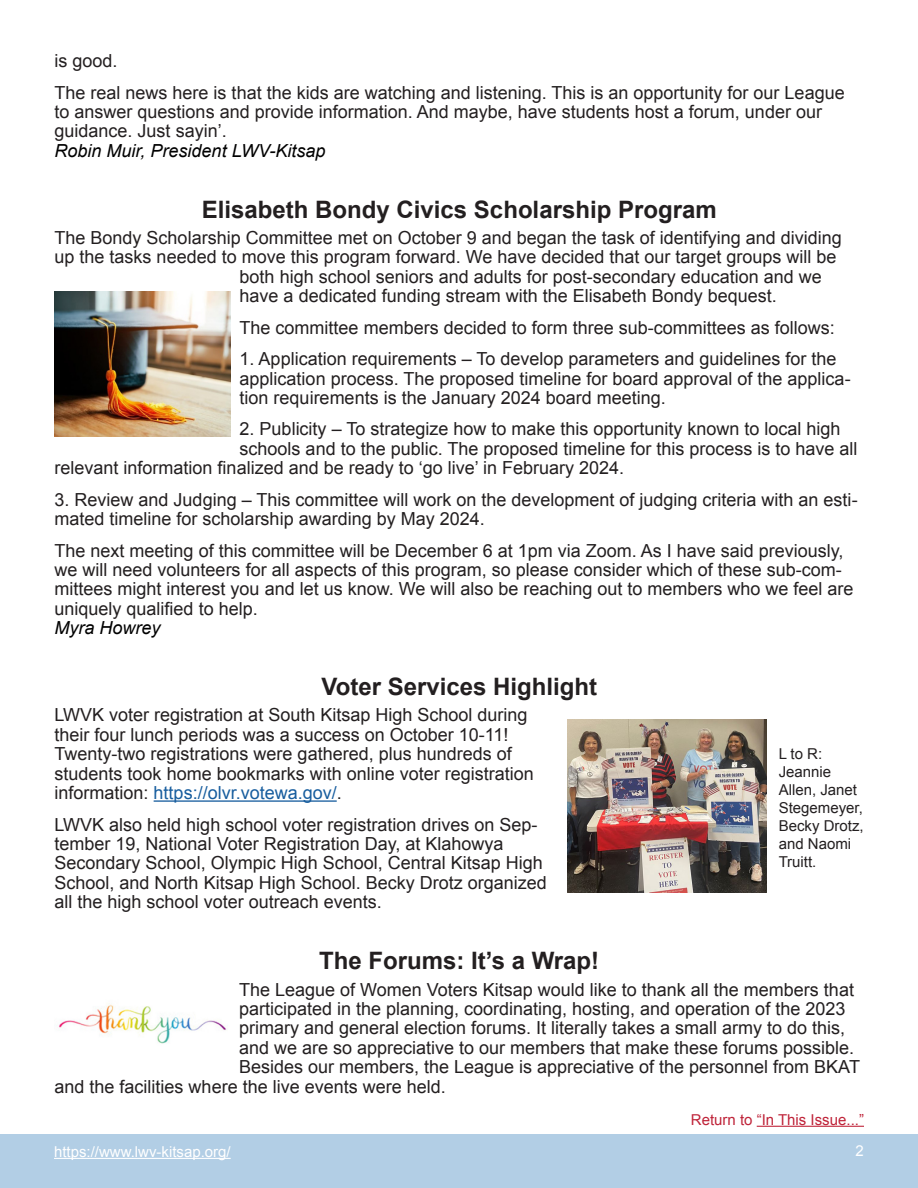
<style>
.page{position:relative;width:918px;height:1188px;background:#fff}
.page>*{position:absolute;margin:0;border:0;box-sizing:border-box;transform-origin:0 0}
.Headline_-_Level_1{font:700 24px "Arial";color:#231f20}
.Main_Text{font:18px/19.5px "Arial";color:#231f20}
.t1{font:15px/18px "Arial";color:#231f20}
.t2{font:15px "Arial";color:#fff}
.Return_to_Front_Page{font:15px "Arial";color:#bf2339}
.s1{font-style:italic;color:#000}
.s2{color:#175d9e}
</style>
<div class="page">
<div style="left:0;top:1134px;width:918px;height:54px;background:#b2cee5"></div>
<hr style="left:54px;top:1158px;width:177px;height:1px;background:#fff">
<hr style="left:154px;top:800px;width:183px;height:2px;background:#175d9e">
<hr style="left:757px;top:1126px;width:107px;height:1px;background:#bf2339">
<img style="left:55px;top:292px;width:176px;height:144px">
<img style="left:568px;top:720px;width:199px;height:173px">
<img style="left:59px;top:1004px;width:168px;height:40px">
<p class="Main_Text" style="left:55px;top:51px;width:65px">is good.</p>
<p class="Main_Text" style="left:55px;top:83px;width:792px">The real news here is that the kids are watching and listening. This is an opportunity for our League to answer questions and provide information. And maybe, have students host a forum, under our guidance. Just sayin’.<br><span class="s1">Robin Muir, President LWV-Kitsap</span></p>
<p class="Headline_-_Level_1" style="left:202px;top:194px;width:516px">Elisabeth Bondy Civics Scholarship Program</p>
<p class="Main_Text" style="left:55px;top:228px;width:789px">The Bondy Scholarship Committee met on October 9 and began the task of identifying and dividing</p>
<p class="Main_Text" style="left:55px;top:248px;width:784px">up the tasks needed to move this program forward. We have decided that our target groups will be</p>
<p class="Main_Text" style="left:240px;top:267px;width:584px">both high school seniors and adults for post-secondary education and we</p>
<p class="Main_Text" style="left:240px;top:286px;width:539px">have a dedicated funding stream with the Elisabeth Bondy bequest.</p>
<p class="Main_Text" style="left:240px;top:318px;width:597px">The committee members decided to form three sub-committees as follows:</p>
<p class="Main_Text" style="left:240px;top:349px;width:613px">1. Application requirements – To develop parameters and guidelines for the application process. The proposed timeline for board approval of the applica&shy;tion requirements is the January 2024 board meeting.</p>
<p class="Main_Text" style="left:240px;top:420px;width:602px">2. Publicity – To strategize how to make this opportunity known to local high</p>
<p class="Main_Text" style="left:240px;top:439px;width:619px">schools and to the public. The proposed timeline for this process is to have all</p>
<p class="Main_Text" style="left:55px;top:458px;width:571px">relevant information finalized and be ready to ‘go live’ in February 2024.</p>
<p class="Main_Text" style="left:55px;top:490px;width:805px">3. Review and Judging – This committee will work on the development of judging criteria with an esti&shy;mated timeline for scholarship awarding by May 2024.</p>
<p class="Main_Text" style="left:55px;top:541px;width:801px">The next meeting of this committee will be December 6 at 1pm via Zoom. As I have said previously, we will need volunteers for all aspects of this program, so please consider which of these sub-com&shy;mittees might interest you and let us know. We will also be reaching out to members who we feel are uniquely qualified to help.<br><span class="s1">Myra Howrey</span></p>
<p class="Headline_-_Level_1" style="left:321px;top:671px;width:277px">Voter Services Highlight</p>
<p class="Main_Text" style="left:55px;top:706px;width:481px">LWVK voter registration at South Kitsap High School during their four lunch periods was a success on October 10-11!<br>Twenty-two registrations were gathered, plus hundreds of students took home bookmarks with online voter registration information: <span class="s2">https://olvr.votewa.gov/</span>.</p>
<p class="Main_Text" style="left:55px;top:815px;width:494px">LWVK also held high school voter registration drives on Sep&shy;tember 19, National Voter Registration Day, at Klahowya Secondary School, Olympic High School, Central Kitsap High School, and North Kitsap High School. Becky Drotz organized all the high school voter outreach events.</p>
<p class="t1" style="left:779px;top:745px;width:87px">L to R:<br>Jeannie<br>Allen, Janet<br>Stegemeyer,<br>Becky Drotz, and Naomi<br>Truitt.</p>
<p class="Headline_-_Level_1" style="left:319px;top:945px;width:282px">The Forums: It’s a Wrap!</p>
<p class="Main_Text" style="left:239px;top:980px;width:616px">The League of Women Voters Kitsap would like to thank all the members that</p>
<p class="Main_Text" style="left:239px;top:999px;width:608px">participated in the planning, coordinating, hosting, and operation of the 2023</p>
<p class="Main_Text" style="left:239px;top:1019px;width:608px">primary and general election forums. It literally takes a small army to do this,</p>
<p class="Main_Text" style="left:239px;top:1038px;width:617px">and we are so appreciative to our members that make these forums possible.</p>
<p class="Main_Text" style="left:239px;top:1057px;width:622px">Besides our members, the League is appreciative of the personnel from BKAT</p>
<p class="Main_Text" style="left:55px;top:1077px;width:393px">and the facilities where the live events were held.</p>
<p class="Return_to_Front_Page" style="left:691px;top:1110px;width:175px">Return to “In This Issue...”</p>
<p class="t2" style="left:54px;top:1142px;width:178px">https://www.lwv-kitsap.org/</p>
<p class="t2" style="left:856px;top:1141px;width:10px">2</p>
</div>
